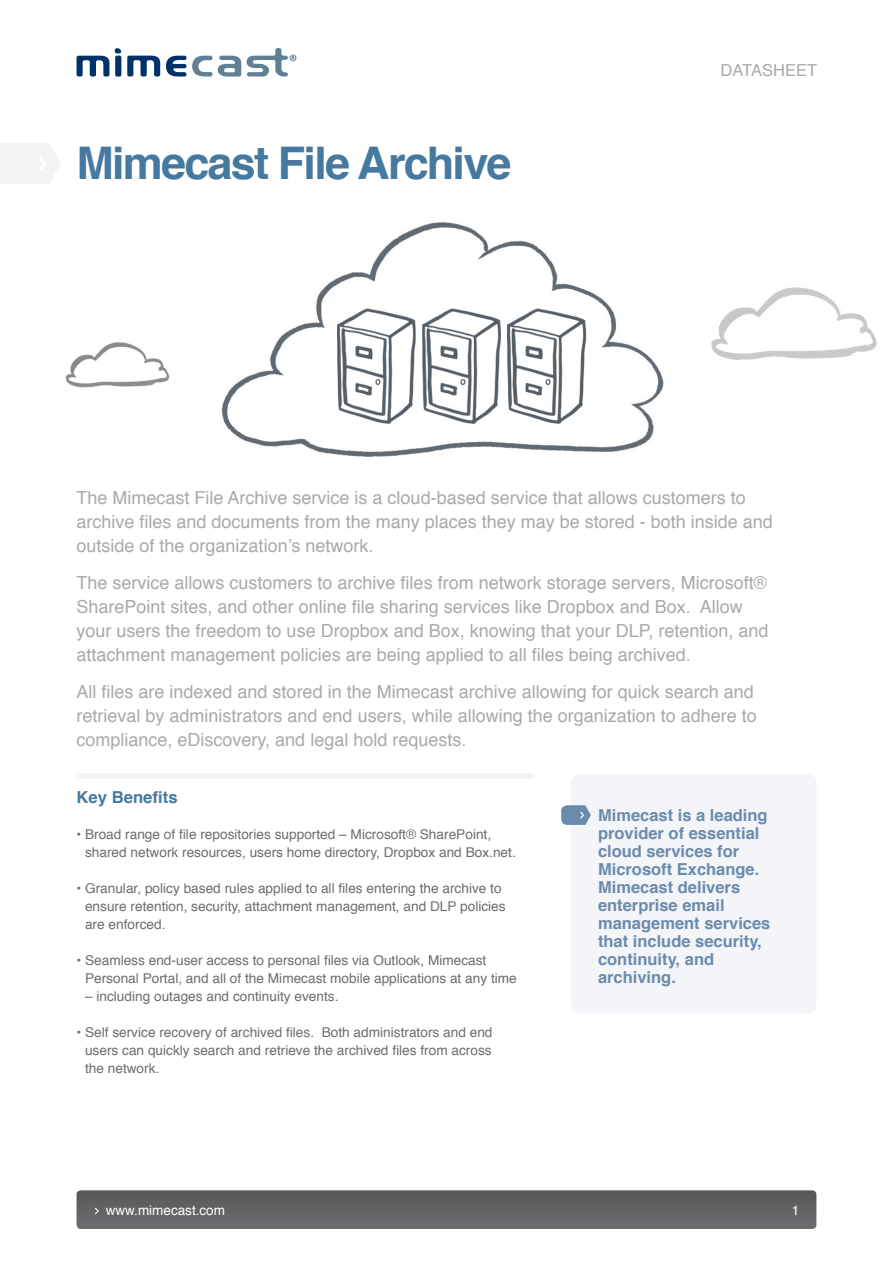
<style>
.page{position:relative;width:893px;height:1263px;background:#fff}
.page>*{position:absolute;margin:0;border:0;box-sizing:border-box;transform-origin:0 0}
.t1{font:700 45px "Helvetica";letter-spacing:-.04em;color:#45799f}
.t2{font:18px/24px "Helvetica";color:#a8a9ad}
.t3{font:700 16.5px/18px "Helvetica";color:#6b8bad}
.t4{font:700 16.5px "Helvetica";color:#45799f}
.t5{font:16.5px "Helvetica";color:#a8a9ad}
.t6{font:13.5px/18px "Helvetica";color:#6c6d70}
.t7{font:13.5px "Helvetica";color:#fff}
</style>
<div class="page">
<svg style="left:115px;top:48px;width:6px;height:5px"></svg>
<svg style="left:77px;top:56px;width:32px;height:21px"></svg>
<svg style="left:166px;top:56px;width:20px;height:21px"></svg>
<svg style="left:192px;top:56px;width:20px;height:21px"></svg>
<svg style="left:218px;top:56px;width:23px;height:21px"></svg>
<div style="left:115px;top:56px;width:6px;height:21px;background:#003268;border-radius:2px"></div>
<svg style="left:127px;top:56px;width:33px;height:20px"></svg>
<svg style="left:247px;top:48px;width:49px;height:29px"></svg>
<div style="left:77px;top:1190px;width:739px;height:39px;background:#636366;border-radius:4px"></div>
<svg style="left:94px;top:1208px;width:5px;height:6px"></svg>
<img style="left:221px;top:222px;width:443px;height:235px">
<svg style="left:0;top:143px;width:60px;height:41px"></svg>
<img style="left:711px;top:287px;width:166px;height:74px">
<img style="left:65px;top:342px;width:105px;height:46px">
<div style="left:77px;top:773px;width:456px;height:6px;background:#f2f3f4"></div>
<div style="left:571px;top:774px;width:245px;height:239px;background:#f3f5f8;border-radius:9px"></div>
<svg style="left:561px;top:805px;width:30px;height:20px"></svg>
<p class="t1" style="left:77px;top:127px;width:437px">Mimecast File Archive</p>
<p class="t5" style="left:721px;top:58px;width:98px">DATASHEET</p>
<p class="t2" style="left:77px;top:487px;width:698px">The Mimecast File Archive service is a cloud-based service that allows customers to archive files and documents from the many places they may be stored - both inside and outside of the organization’s network.</p>
<p class="t2" style="left:77px;top:571px;width:694px">The service allows customers to archive files from network storage servers, Microsoft® SharePoint sites, and other online file sharing services like Dropbox and Box. Allow your users the freedom to use Dropbox and Box, knowing that your DLP, retention, and attachment management policies are being applied to all files being archived.</p>
<p class="t2" style="left:77px;top:680px;width:682px">All files are indexed and stored in the Mimecast archive allowing for quick search and retrieval by administrators and end users, while allowing the organization to adhere to compliance, eDiscovery, and legal hold requests.</p>
<p class="t4" style="left:77px;top:783px;width:103px">Key Benefits</p>
<p class="t6" style="left:85px;top:825px;width:432px;text-indent:-9px">• Broad range of file repositories supported – Microsoft® SharePoint, shared network resources, users home directory, Dropbox and Box.net.</p>
<p class="t6" style="left:85px;top:879px;width:422px;text-indent:-9px">• Granular, policy based rules applied to all files entering the archive to ensure retention, security, attachment management, and DLP policies are enforced.</p>
<p class="t6" style="left:85px;top:951px;width:433px;text-indent:-9px">• Seamless end-user access to personal files via Outlook, Mimecast<br>Personal Portal, and all of the Mimecast mobile applications at any time</p>
<p class="t6" style="left:85px;top:987px;width:255px">– including outages and continuity events.</p>
<p class="t6" style="left:85px;top:1023px;width:409px;text-align:justify;text-indent:-9px">• Self service recovery of archived files. Both administrators and end users can quickly search and retrieve the archived files from across the network.</p>
<p class="t3" style="left:598px;top:806px;width:174px">Mimecast is a leading provider of essential cloud services for<br>Microsoft Exchange.<br>Mimecast delivers enterprise email management services that include security, continuity, and archiving.</p>
<p class="t7" style="left:106px;top:1199px;width:121px">www.mimecast.com</p>
<p class="t7" style="left:792px;top:1199px;width:9px">1</p>
</div>
